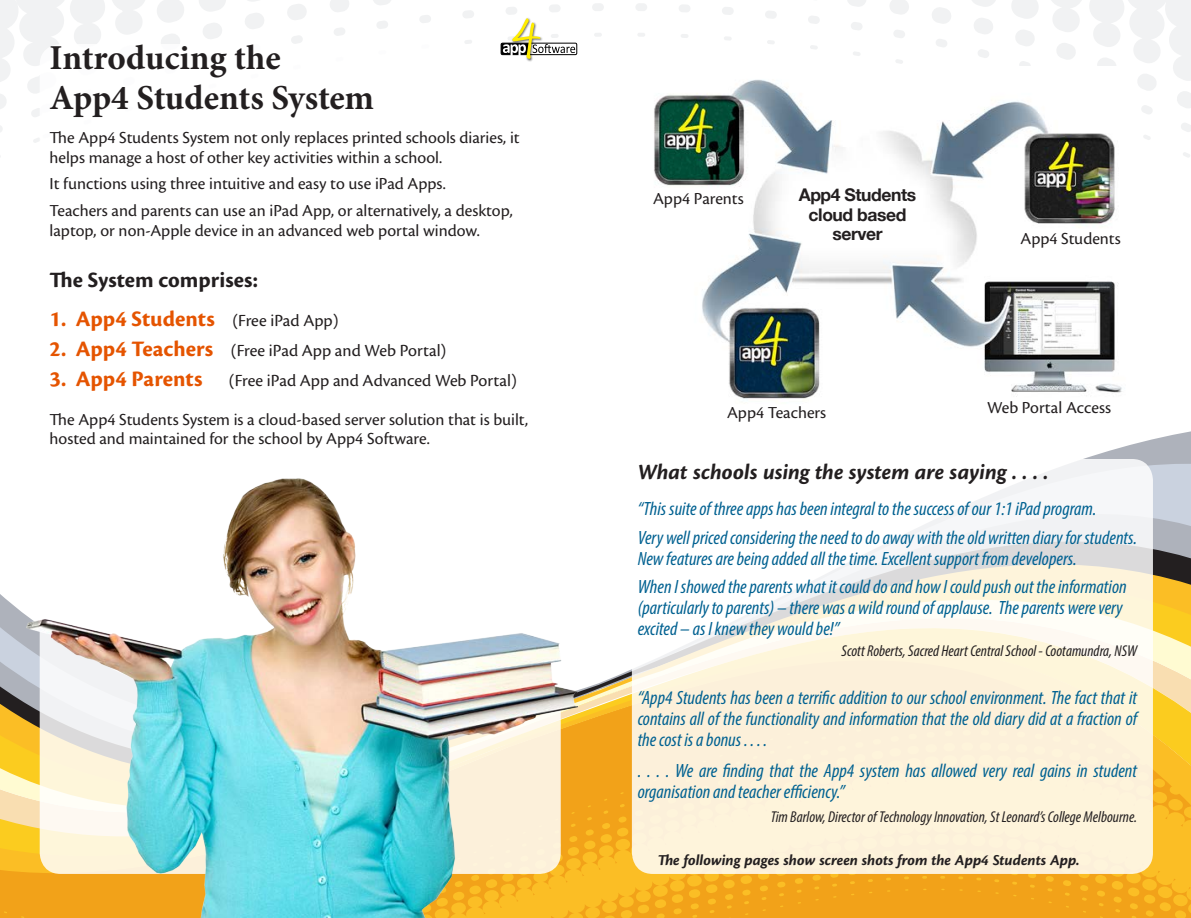
<style>
.page{position:relative;width:1191px;height:918px;background:#fff}
.page>*{position:absolute;margin:0;border:0;box-sizing:border-box;transform-origin:0 0}
.t1{font:700 35px/40.2px "Minion Pro";letter-spacing:-.005em;color:#231f20}
.t2{font:700 22.93px "Cronos Pro";color:#e55400}
.t3{font:italic 700 22.75px "Cronos Pro";color:#231f20}
.t4{font:700 22.75px "Cronos Pro";color:#231f20}
.t5{font:italic condensed 19.25px/21px "Myriad Pro";color:#006191}
.t6{font:17.68px "Cronos Pro";color:#231f20}
.t7{font:17.5px/19.2px "Cronos Pro";color:#231f20}
.t8{font:700 17.5px/19.2px "Helvetica Neue";letter-spacing:-.025em;color:#231f20;text-align:center}
.t9{font:italic condensed 15.75px "Myriad Pro";color:#231f20}
.t10{font:italic 700 15.75px "Cronos Pro";color:#231f20}
.s1{font-weight:400;font-size:17.68px;color:#231f20}
.s2{font-weight:700;font-size:22.93px;color:#e55400}
</style>
<div class="page">
<svg style="left:1083px;top:446px;width:107px;height:33px;background:#bfc3cc"></svg>
<svg style="left:577px;top:601px;width:613px;height:317px;background:#f5b739"></svg>
<svg style="left:0;top:1px;width:1190px;height:156px"></svg>
<svg style="left:632px;top:459px;width:521px;height:415px;fill:#fef4db"></svg>
<div style="left:40px;top:44px;width:521px;height:830px;background:#fff;border-radius:21px"></div>
<img style="left:0;top:478px;width:577px;height:440px">
<div style="left:501px;top:43px;width:29px;height:12px;border:1px solid #000;border-radius:2px"></div>
<div style="left:529px;top:43px;width:48px;height:12px;border:1px solid #000;border-radius:2px"></div>
<img style="left:510px;top:16px;width:34px;height:46px">
<svg style="left:503px;top:18px;width:72px;height:41px"></svg>
<img style="left:628px;top:67px;width:505px;height:332px">
<h1 class="t1" style="left:50px;top:37px;width:326px">Introducing the<br>App4 Students System</h1>
<p class="t7" style="left:50px;top:128px;width:471px">The App4 Students System not only replaces printed schools diaries, it helps manage a host of other key activities within a school.</p>
<p class="t7" style="left:50px;top:171px;width:465px;line-height:26.8px">It functions using three intuitive and easy to use iPad Apps.<br>Teachers and parents can use an iPad App, or alternatively, a desktop,</p>
<p class="t7" style="left:50px;top:221px;width:431px">laptop, or non-Apple device in an advanced web portal window.</p>
<p class="t4" style="left:50px;top:267px;width:210px">The System comprises:</p>
<p class="t2" style="left:50px;top:306px;width:290px">1. App4 Students <span class="s1">(Free iPad App)</span></p>
<p class="t6" style="left:50px;top:340px;width:398px"><span class="s2">2. App4 Teachers</span> (Free iPad App and Web Portal)</p>
<p class="t6" style="left:50px;top:370px;width:469px"><span class="s2">3. App4 Parents</span> (Free iPad App and Advanced Web Portal)</p>
<p class="t7" style="left:50px;top:410px;width:480px">The App4 Students System is a cloud-based server solution that is built, hosted and maintained for the school by App4 Software.</p>
<p class="t7" style="left:653px;top:189px;width:92px">App4 Parents</p>
<p class="t8" style="left:799px;top:185px;width:119px">App4 Students cloud based server</p>
<p class="t7" style="left:727px;top:403px;width:101px">App4 Teachers</p>
<p class="t7" style="left:1020px;top:229px;width:102px">App4 Students</p>
<p class="t7" style="left:987px;top:398px;width:125px">Web Portal Access</p>
<p class="t3" style="left:637px;top:459px;width:412px">What schools using the system are saying . . . .</p>
<p class="t5" style="left:637px;top:494px;width:501px;line-height:28.3px">“This suite of three apps has been integral to the success of our 1:1 iPad program.<br>Very well priced considering the need to do away with the old written diary for students.</p>
<p class="t5" style="left:637px;top:544px;width:490px;line-height:28.3px">New features are being added all the time. Excellent support from developers.<br>When I showed the parents what it could do and how I could push out the information</p>
<p class="t5" style="left:637px;top:597px;width:486px">(particularly to parents) – there was a wild round of applause. The parents were very excited – as I knew they would be!”</p>
<p class="t9" style="left:841px;top:642px;width:297px">Scott Roberts, Sacred Heart Central School - Cootamundra, NSW</p>
<p class="t5" style="left:637px;top:687px;width:501px;text-align:justify">“App4 Students has been a terrific addition to our school environment. The fact that it contains all of the functionality and information that the old diary did at a fraction of the cost is a bonus . . . .</p>
<p class="t5" style="left:637px;top:760px;width:501px">. . . . We are finding that the App4 system has allowed very real gains in student organisation and teacher efficiency.”</p>
<p class="t9" style="left:771px;top:807px;width:368px">Tim Barlow, Director of Technology Innovation, St Leonard’s College Melbourne.</p>
<p class="t10" style="left:657px;top:850px;width:423px">The following pages show screen shots from the App4 Students App.</p>
</div>
